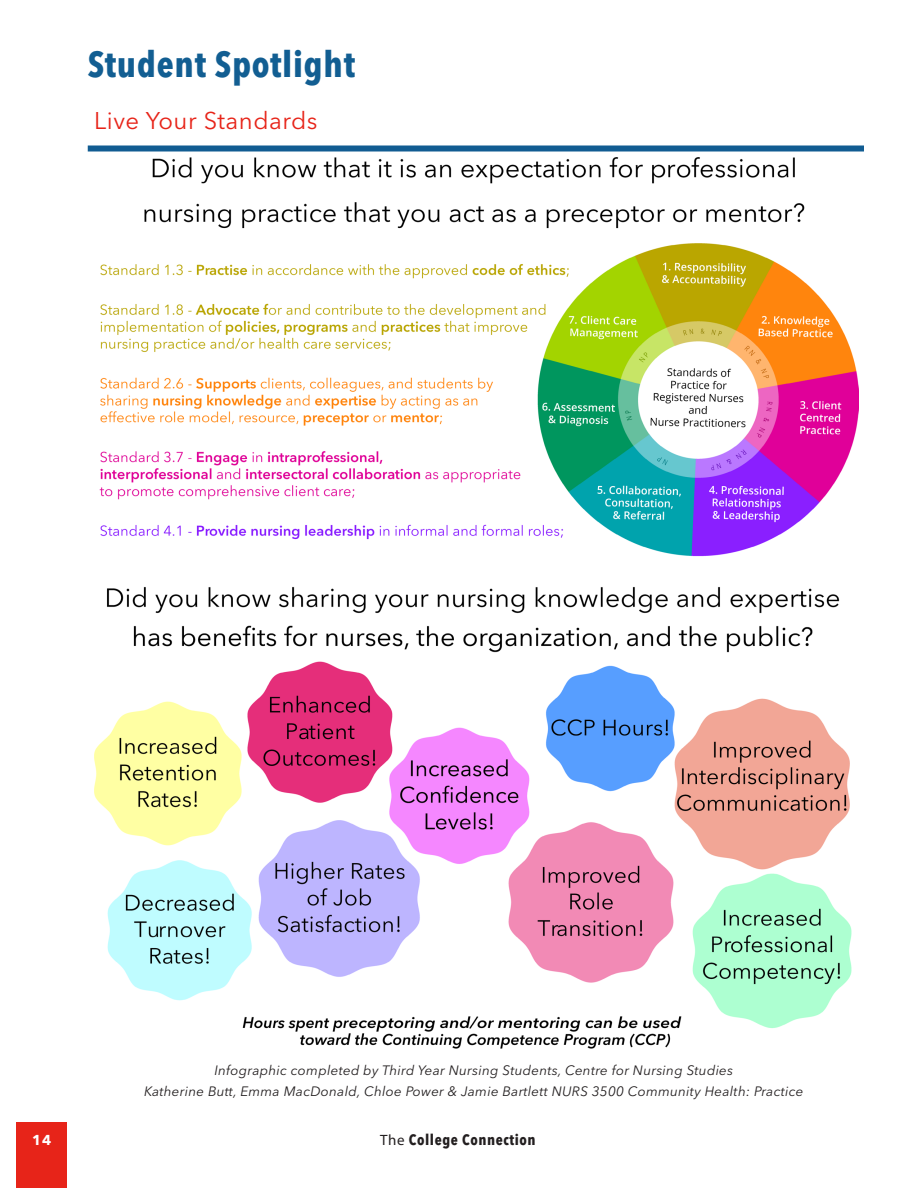
<style>
.page{position:relative;width:918px;height:1188px;background:#fff}
.page>*{position:absolute;margin:0;border:0;box-sizing:border-box;transform-origin:0 0}
.Title_Header__Blue{font:700 condensed 36px "Avenir Next LT Pro";letter-spacing:.02em;color:#125e92}
.Title_Sub-Header__Re{font:24px "Avenir Next LT Pro";letter-spacing:.02em;color:#e72419}
.t1{font:700 condensed 15px "Avenir Next LT Pro";letter-spacing:.04em;color:#231f20}
.t2{font:700 14.25px "Avenir Next LT Pro";color:#fff}
.t3{font:italic 13.5px "Avenir Next LT Pro";letter-spacing:.02em;color:#231f20}
.s1{font-family:"Myriad Pro";font-weight:400;font-stretch:normal}
</style>
<div class="page">
<div style="left:17px;top:1122px;width:50px;height:66px;background:#e72419"></div>
<div style="left:88px;top:146px;width:776px;height:6px;background:#115c92"></div>
<img style="left:94px;top:158px;width:765px;height:891px">
<p class="Title_Header__Blue" style="left:88px;top:43px;width:269px">Student Spotlight</p>
<p class="Title_Sub-Header__Re" style="left:94px;top:106px;width:225px">Live Your Standards</p>
<p class="t3" style="left:214px;top:1062px;width:520px">Infographic completed by Third Year Nursing Students, Centre for Nursing Studies</p>
<p class="t3" style="left:144px;top:1083px;width:661px">Katherine Butt, Emma MacDonald, Chloe Power &amp; Jamie Bartlett NURS 3500 Community Health: Practice</p>
<p class="t2" style="left:32px;top:1131px;width:20px">14</p>
<p class="t1" style="left:380px;top:1131px;width:157px"><span class="s1">The</span> College Connection</p>
</div>
